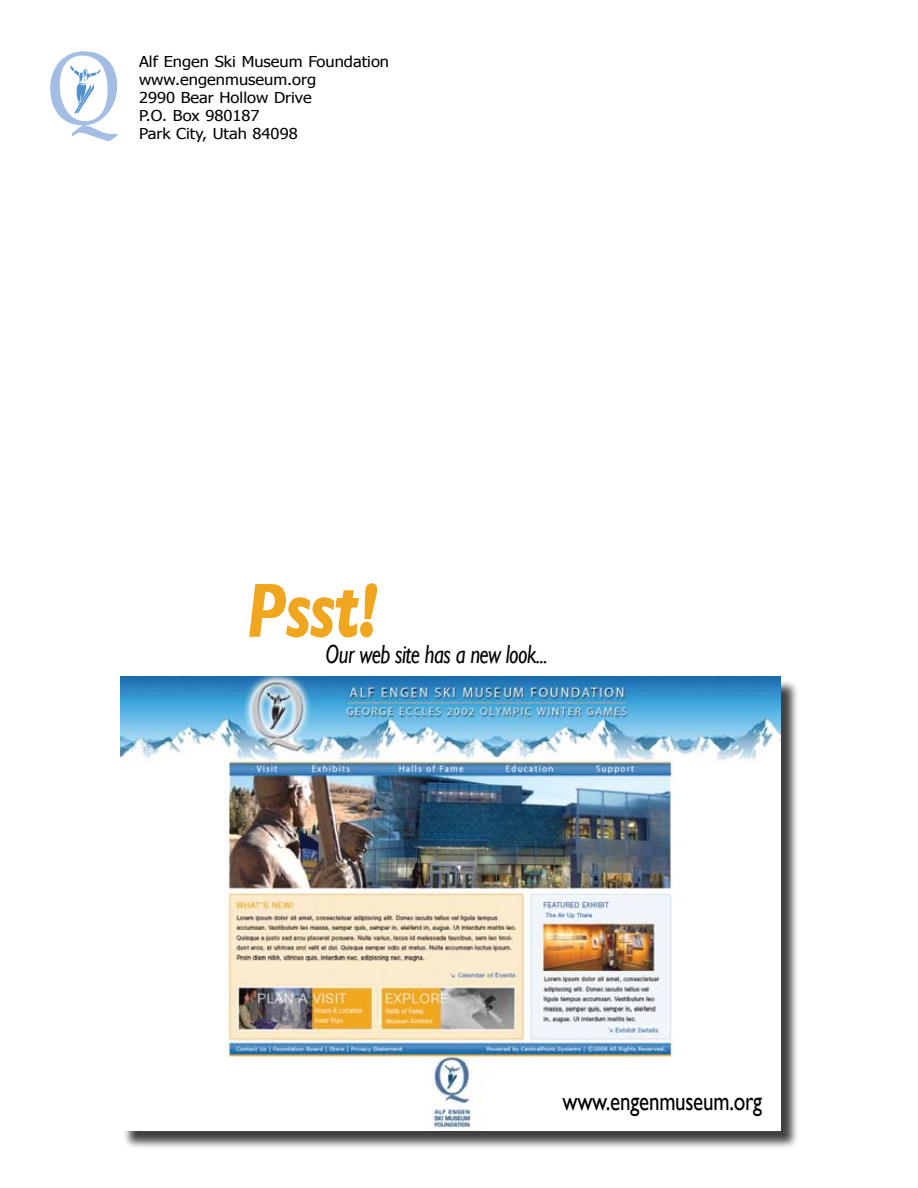
<style>
.page{position:relative;width:918px;height:1188px;background:#fff}
.page>*{position:absolute;margin:0;border:0;box-sizing:border-box;transform-origin:0 0}
.t1{font:italic 700 78px "Gill Sans";color:#f0a71f;scale:.8 1}
.t2{font:italic 26.25px "Gill Sans";letter-spacing:-.025em;color:#000;scale:.8 1}
.t3{font:26.25px "Gill Sans";letter-spacing:-.01em;color:#000;scale:.8 1}
.t4{font:15px/18.1px "Tahoma";color:#000;scale:1.1 1}
</style>
<div class="page">
<svg style="left:50px;top:51px;width:67px;height:90px"></svg>
<div style="left:122px;top:679px;width:683px;height:477px;background:#000;opacity:.75"></div>
<img style="left:120px;top:676px;width:661px;height:455px">
<p class="t4" style="left:139px;top:52px;width:229px">Alf Engen Ski Museum Foundation www.engenmuseum.org<br>2990 Bear Hollow Drive<br>P.O. Box 980187<br>Park City, Utah 84098</p>
<h1 class="t1" style="left:246px;top:565px;width:167px">Psst!</h1>
<h2 class="t2" style="left:326px;top:638px;width:279px">Our web site has a new look...</h2>
<h2 class="t3" style="left:563px;top:1085px;width:251px">www.engenmuseum.org</h2>
</div>
